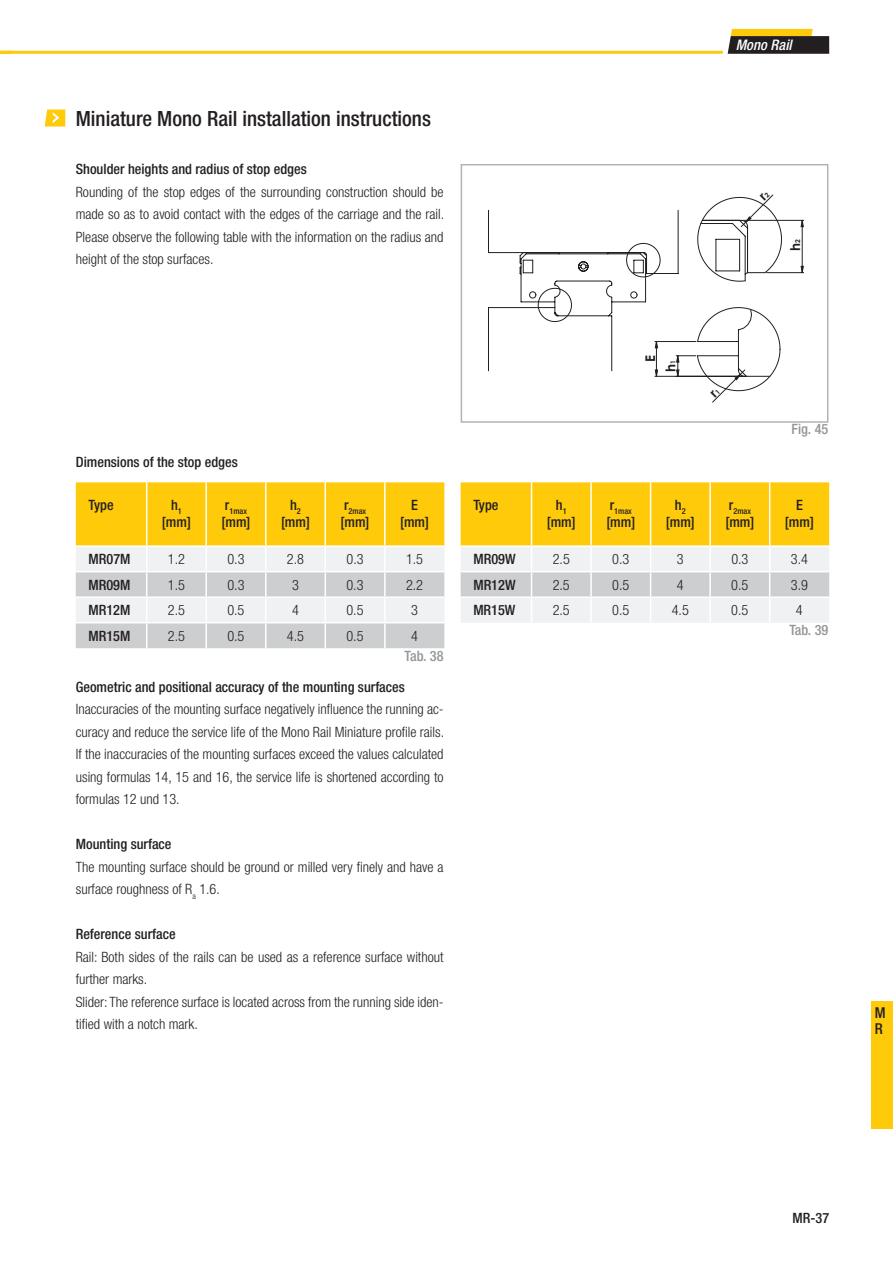
<style>
.page{position:relative;width:893px;height:1263px;background:#fff}
.page>*{position:absolute;margin:0;border:0;box-sizing:border-box;transform-origin:0 0}
.t1{font:500 condensed 21px "Helvetica Neue LT Std";color:#231f20}
.t2{font:500 condensed 15px/16.6px "Helvetica Neue LT Std";color:#231f20}
.t3{font:italic 500 condensed 14.55px "Helvetica Neue LT Std";letter-spacing:.01em;color:#fff}
.t4{font:300 condensed 14.25px/22.5px "Helvetica Neue LT Std";color:#231f20;text-align:justify}
.t5{font:500 condensed 14.25px/17.1px "Helvetica Neue LT Std";color:#231f20;text-align:center}
.t6{font:500 condensed 14.25px "Helvetica Neue LT Std";color:#939598}
.t7{font:700 13.35px "Century Gothic";color:#231f20}
.t8{font:500 condensed 8.25px "Helvetica Neue LT Std";color:#231f20}
.t9{font:700 6.75px "Century Gothic";color:#231f20}
.s1{font-size:6.75px}
</style>
<div class="page">
<div style="left:872px;top:1001px;width:21px;height:127px;background:#feca0a"></div>
<svg style="left:0;top:29px;width:829px;height:25px"></svg>
<div style="left:461px;top:164px;width:367px;height:259px;border:2px solid #b2b3b7"></div>
<svg style="left:76px;top:482px;width:368px;height:166px"></svg>
<hr style="left:205px;top:547px;width:2px;height:24px;background:#fff">
<hr style="left:205px;top:572px;width:2px;height:24px;background:#fff">
<hr style="left:205px;top:598px;width:2px;height:24px;background:#fff">
<hr style="left:205px;top:623px;width:2px;height:25px;background:#fff">
<hr style="left:76px;top:545px;width:71px;height:2px;background:#fff">
<hr style="left:147px;top:545px;width:59px;height:2px;background:#fff">
<hr style="left:76px;top:571px;width:71px;height:1px;background:#fff">
<hr style="left:147px;top:571px;width:59px;height:1px;background:#fff">
<hr style="left:76px;top:596px;width:71px;height:2px;background:#fff">
<hr style="left:147px;top:596px;width:59px;height:2px;background:#fff">
<hr style="left:76px;top:622px;width:71px;height:1px;background:#fff">
<hr style="left:147px;top:622px;width:59px;height:1px;background:#fff">
<svg style="left:461px;top:482px;width:368px;height:141px"></svg>
<hr style="left:590px;top:547px;width:2px;height:24px;background:#fff">
<hr style="left:590px;top:572px;width:2px;height:24px;background:#fff">
<hr style="left:590px;top:598px;width:2px;height:25px;background:#fff">
<hr style="left:461px;top:545px;width:70px;height:2px;background:#fff">
<hr style="left:531px;top:545px;width:60px;height:2px;background:#fff">
<hr style="left:461px;top:571px;width:70px;height:1px;background:#fff">
<hr style="left:531px;top:571px;width:60px;height:1px;background:#fff">
<hr style="left:461px;top:596px;width:70px;height:2px;background:#fff">
<hr style="left:531px;top:596px;width:60px;height:2px;background:#fff">
<svg style="left:45px;top:109px;width:20px;height:18px"></svg>
<svg style="left:488px;top:194px;width:316px;height:208px"></svg>
<h1 class="t1" style="left:76px;top:106px;width:357px">Miniature Mono Rail installation instructions</h1>
<p class="t5" style="left:76px;top:160px;width:232px">Shoulder heights and radius of stop edges</p>
<p class="t4" style="left:76px;top:180px;width:370px">Rounding of the stop edges of the surrounding construction should be made so as to avoid contact with the edges of the carriage and the rail.<br>Please observe the following table with the information on the radius and height of the stop surfaces.</p>
<p class="t3" style="left:736px;top:36px;width:58px">Mono Rail</p>
<p class="t7" style="left:787px;top:251px;width:13px;rotate:-90deg">h<span class="s1">2</span></p>
<p class="t5" style="left:76px;top:453px;width:163px">Dimensions of the stop edges</p>
<p class="t5" style="left:89px;top:496px;width:27px">Type</p>
<p class="t5" style="left:162px;top:496px;width:31px">h<sub>1 </sub>[mm]</p>
<p class="t8" style="left:225px;top:506px;width:24px"><sup>r</sup>1max</p>
<p class="t5" style="left:221px;top:513px;width:31px">[mm]</p>
<p class="t5" style="left:281px;top:496px;width:31px">h<sub>2 </sub>[mm]</p>
<p class="t8" style="left:344px;top:506px;width:24px"><sup>r</sup>2max</p>
<p class="t5" style="left:341px;top:513px;width:31px">[mm]</p>
<p class="t5" style="left:400px;top:496px;width:31px">E [mm]</p>
<p class="t5" style="left:89px;top:550px;width:43px">MR07M</p>
<p class="t4" style="left:168px;top:548px;width:19px">1.2</p>
<p class="t4" style="left:227px;top:548px;width:19px">0.3</p>
<p class="t4" style="left:287px;top:548px;width:19px">2.8</p>
<p class="t4" style="left:346px;top:548px;width:19px">0.3</p>
<p class="t4" style="left:406px;top:548px;width:19px">1.5</p>
<p class="t5" style="left:89px;top:576px;width:43px">MR09M</p>
<p class="t4" style="left:168px;top:573px;width:19px">1.5</p>
<p class="t4" style="left:227px;top:573px;width:19px">0.3</p>
<p class="t4" style="left:292px;top:573px;width:8px">3</p>
<p class="t4" style="left:346px;top:573px;width:19px">0.3</p>
<p class="t4" style="left:406px;top:573px;width:19px">2.2</p>
<p class="t5" style="left:89px;top:601px;width:43px">MR12M</p>
<p class="t4" style="left:168px;top:599px;width:19px">2.5</p>
<p class="t4" style="left:227px;top:599px;width:19px">0.5</p>
<p class="t4" style="left:292px;top:599px;width:8px">4</p>
<p class="t4" style="left:346px;top:599px;width:19px">0.5</p>
<p class="t4" style="left:411px;top:599px;width:8px">3</p>
<p class="t5" style="left:88px;top:627px;width:43px">MR15M</p>
<p class="t4" style="left:168px;top:624px;width:19px">2.5</p>
<p class="t4" style="left:227px;top:624px;width:19px">0.5</p>
<p class="t4" style="left:287px;top:624px;width:19px">4.5</p>
<p class="t4" style="left:346px;top:624px;width:19px">0.5</p>
<p class="t4" style="left:411px;top:624px;width:8px">4</p>
<p class="t6" style="left:405px;top:647px;width:40px">Tab. 38</p>
<p class="t5" style="left:76px;top:678px;width:331px">Geometric and positional accuracy of the mounting surfaces</p>
<p class="t4" style="left:76px;top:698px;width:370px">Inaccuracies of the mounting surface negatively influence the running ac&shy;curacy and reduce the service life of the Mono Rail Miniature profile rails.<br>If the inaccuracies of the mounting surfaces exceed the values calculated using formulas 14, 15 and 16, the service life is shortened according to formulas 12 und 13.</p>
<p class="t5" style="left:76px;top:835px;width:97px">Mounting surface</p>
<p class="t4" style="left:76px;top:855px;width:369px">The mounting surface should be ground or milled very finely and have a surface roughness of R<sub>a</sub> 1.6.</p>
<p class="t5" style="left:76px;top:925px;width:101px">Reference surface</p>
<p class="t4" style="left:76px;top:945px;width:369px;text-align:left">Rail: Both sides of the rails can be used as a reference surface without further marks.<br>Slider: The reference surface is located across from the running side iden&shy;tified with a notch mark.</p>
<p class="t7" style="left:642px;top:362px;width:8px;rotate:-90deg">E</p>
<p class="t9" style="left:669px;top:364px;width:5px;rotate:-90deg">1</p>
<p class="t7" style="left:662px;top:372px;width:10px;rotate:-90deg">h</p>
<p class="t5" style="left:473px;top:496px;width:27px">Type</p>
<p class="t5" style="left:547px;top:496px;width:31px">h<sub>1 </sub>[mm]</p>
<p class="t8" style="left:610px;top:506px;width:24px"><sup>r</sup>1max</p>
<p class="t5" style="left:606px;top:513px;width:31px">[mm]</p>
<p class="t5" style="left:666px;top:496px;width:31px">h<sub>2 </sub>[mm]</p>
<p class="t8" style="left:729px;top:506px;width:24px"><sup>r</sup>2max</p>
<p class="t5" style="left:725px;top:513px;width:31px">[mm]</p>
<p class="t6" style="left:791px;top:420px;width:38px">Fig. 45</p>
<p class="t5" style="left:785px;top:496px;width:31px">E [mm]</p>
<p class="t5" style="left:473px;top:550px;width:44px">MR09W</p>
<p class="t4" style="left:553px;top:548px;width:19px">2.5</p>
<p class="t4" style="left:612px;top:548px;width:19px">0.3</p>
<p class="t4" style="left:677px;top:548px;width:8px">3</p>
<p class="t4" style="left:731px;top:548px;width:19px">0.3</p>
<p class="t4" style="left:791px;top:548px;width:19px">3.4</p>
<p class="t5" style="left:473px;top:576px;width:44px">MR12W</p>
<p class="t4" style="left:553px;top:573px;width:19px">2.5</p>
<p class="t4" style="left:612px;top:573px;width:19px">0.5</p>
<p class="t4" style="left:677px;top:573px;width:8px">4</p>
<p class="t4" style="left:731px;top:573px;width:19px">0.5</p>
<p class="t4" style="left:791px;top:573px;width:19px">3.9</p>
<p class="t5" style="left:473px;top:601px;width:44px">MR15W</p>
<p class="t4" style="left:553px;top:599px;width:19px">2.5</p>
<p class="t4" style="left:612px;top:599px;width:19px">0.5</p>
<p class="t4" style="left:672px;top:599px;width:19px">4.5</p>
<p class="t4" style="left:731px;top:599px;width:19px">0.5</p>
<p class="t4" style="left:796px;top:599px;width:8px">4</p>
<p class="t6" style="left:789px;top:622px;width:40px">Tab. 39</p>
<p class="t2" style="left:875px;top:1004px;width:12px">M<br>R</p>
<p class="t5" style="left:792px;top:1209px;width:38px">MR-37</p>
</div>
